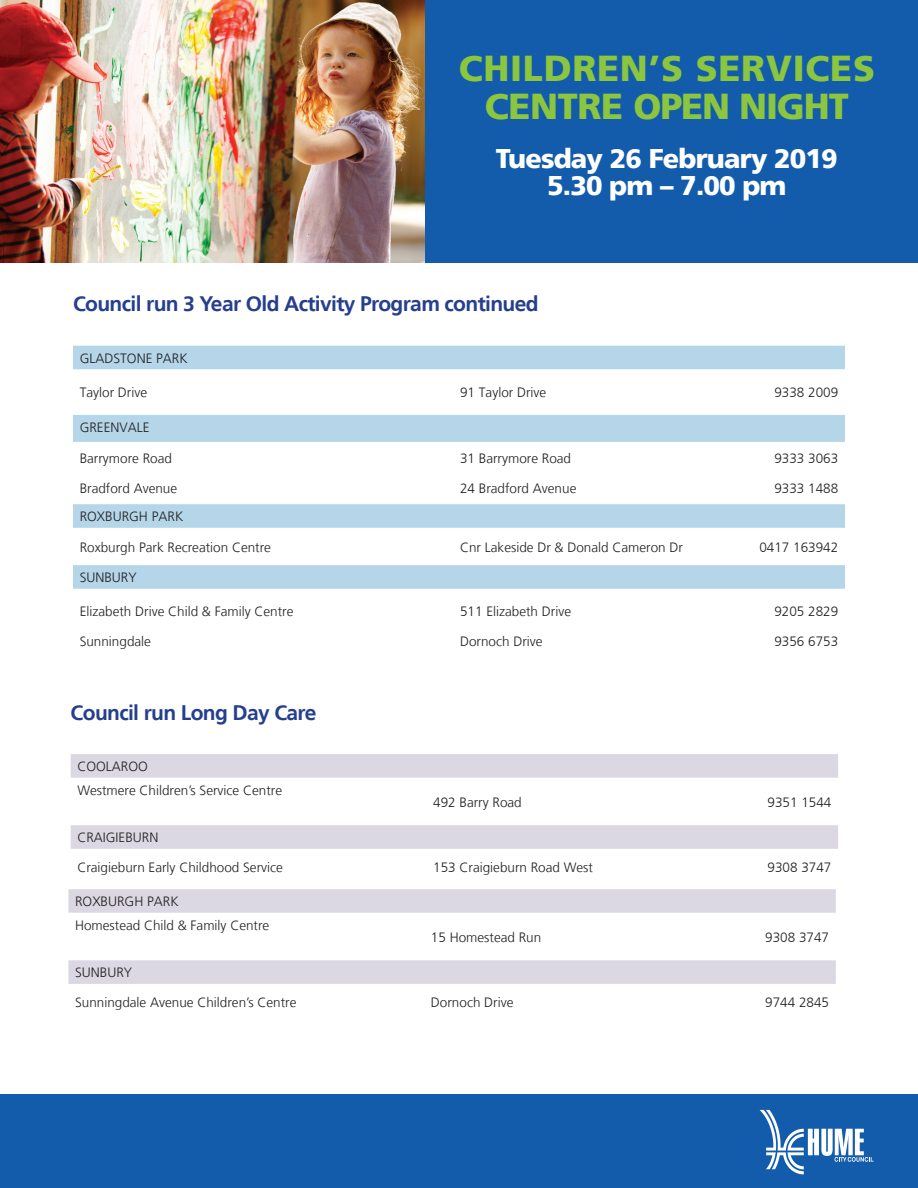
<style>
.page{position:relative;width:918px;height:1188px;background:#fff}
.page>*{position:absolute;margin:0;border:0;box-sizing:border-box;transform-origin:0 0}
.t1{font:900 36px/37.5px "Frutiger LT";letter-spacing:.02em;color:#8bc63e;text-align:center}
.t2{font:900 27px/27px "Frutiger LT";letter-spacing:-.03em;color:#fff;text-align:center}
.t3{font:700 21px "Frutiger LT";letter-spacing:-.03em;color:#253f8e}
.t4{font:300 13.5px/23.5px "Frutiger LT";color:#231f20}
</style>
<div class="page">
<div style="left:0;top:0;width:918px;height:263px;background:#135cab"></div>
<img style="left:0;top:0;width:425px;height:263px">
<div style="left:0;top:1094px;width:918px;height:94px;background:#135cab"></div>
<svg style="left:760px;top:1110px;width:113px;height:64px"></svg>
<svg style="left:71px;top:754px;width:767px;height:95px"></svg>
<svg style="left:68px;top:889px;width:768px;height:95px"></svg>
<svg style="left:73px;top:346px;width:772px;height:243px"></svg>
<h1 class="t1" style="left:459px;top:50px;width:418px">CHILDREN’S SERVICES<br>CENTRE OPEN NIGHT</h1>
<h2 class="t2" style="left:496px;top:145px;width:343px">Tuesday 26 February 2019<br>5.30 pm – 7.00 pm</h2>
<h3 class="t3" style="left:73px;top:292px;width:467px">Council run 3 Year Old Activity Program continued</h3>
<p class="t4" style="left:80px;top:346px;width:110px">GLADSTONE PARK</p>
<p class="t4" style="left:80px;top:381px;width:69px">Taylor Drive</p>
<p class="t4" style="left:460px;top:381px;width:88px">91 Taylor Drive</p>
<p class="t4" style="left:774px;top:381px;width:65px">9338 2009</p>
<p class="t4" style="left:80px;top:416px;width:71px">GREENVALE</p>
<p class="t4" style="left:80px;top:447px;width:94px">Barrymore Road</p>
<p class="t4" style="left:80px;top:477px;width:99px">Bradford Avenue</p>
<p class="t4" style="left:460px;top:447px;width:113px">31 Barrymore Road</p>
<p class="t4" style="left:460px;top:477px;width:118px">24 Bradford Avenue</p>
<p class="t4" style="left:774px;top:447px;width:65px">9333 3063</p>
<p class="t4" style="left:774px;top:477px;width:65px">9333 1488</p>
<p class="t4" style="left:80px;top:505px;width:105px">ROXBURGH PARK</p>
<p class="t4" style="left:80px;top:535px;width:193px">Roxburgh Park Recreation Centre</p>
<p class="t4" style="left:460px;top:535px;width:224px">Cnr Lakeside Dr &amp; Donald Cameron Dr</p>
<p class="t4" style="left:759px;top:535px;width:80px">0417 163942</p>
<p class="t4" style="left:80px;top:566px;width:59px">SUNBURY</p>
<p class="t4" style="left:80px;top:599px;width:215px">Elizabeth Drive Child &amp; Family Centre</p>
<p class="t4" style="left:80px;top:629px;width:73px">Sunningdale</p>
<p class="t4" style="left:460px;top:599px;width:113px">511 Elizabeth Drive</p>
<p class="t4" style="left:460px;top:629px;width:84px">Dornoch Drive</p>
<p class="t4" style="left:774px;top:599px;width:65px">9205 2829</p>
<p class="t4" style="left:774px;top:629px;width:65px">9356 6753</p>
<h3 class="t3" style="left:71px;top:700px;width:247px">Council run Long Day Care</h3>
<p class="t4" style="left:77px;top:755px;width:206px">COOLAROO<br>Westmere Children’s Service Centre</p>
<p class="t4" style="left:433px;top:790px;width:90px">492 Barry Road</p>
<p class="t4" style="left:768px;top:790px;width:65px">9351 1544</p>
<p class="t4" style="left:77px;top:826px;width:83px">CRAIGIEBURN</p>
<p class="t4" style="left:77px;top:856px;width:207px">Craigieburn Early Childhood Service</p>
<p class="t4" style="left:433px;top:856px;width:161px">153 Craigieburn Road West</p>
<p class="t4" style="left:768px;top:856px;width:65px">9308 3747</p>
<p class="t4" style="left:75px;top:890px;width:196px">ROXBURGH PARK<br>Homestead Child &amp; Family Centre</p>
<p class="t4" style="left:431px;top:925px;width:112px">15 Homestead Run</p>
<p class="t4" style="left:765px;top:925px;width:65px">9308 3747</p>
<p class="t4" style="left:75px;top:961px;width:59px">SUNBURY</p>
<p class="t4" style="left:75px;top:991px;width:223px">Sunningdale Avenue Children’s Centre</p>
<p class="t4" style="left:431px;top:991px;width:84px">Dornoch Drive</p>
<p class="t4" style="left:765px;top:991px;width:65px">9744 2845</p>
</div>
